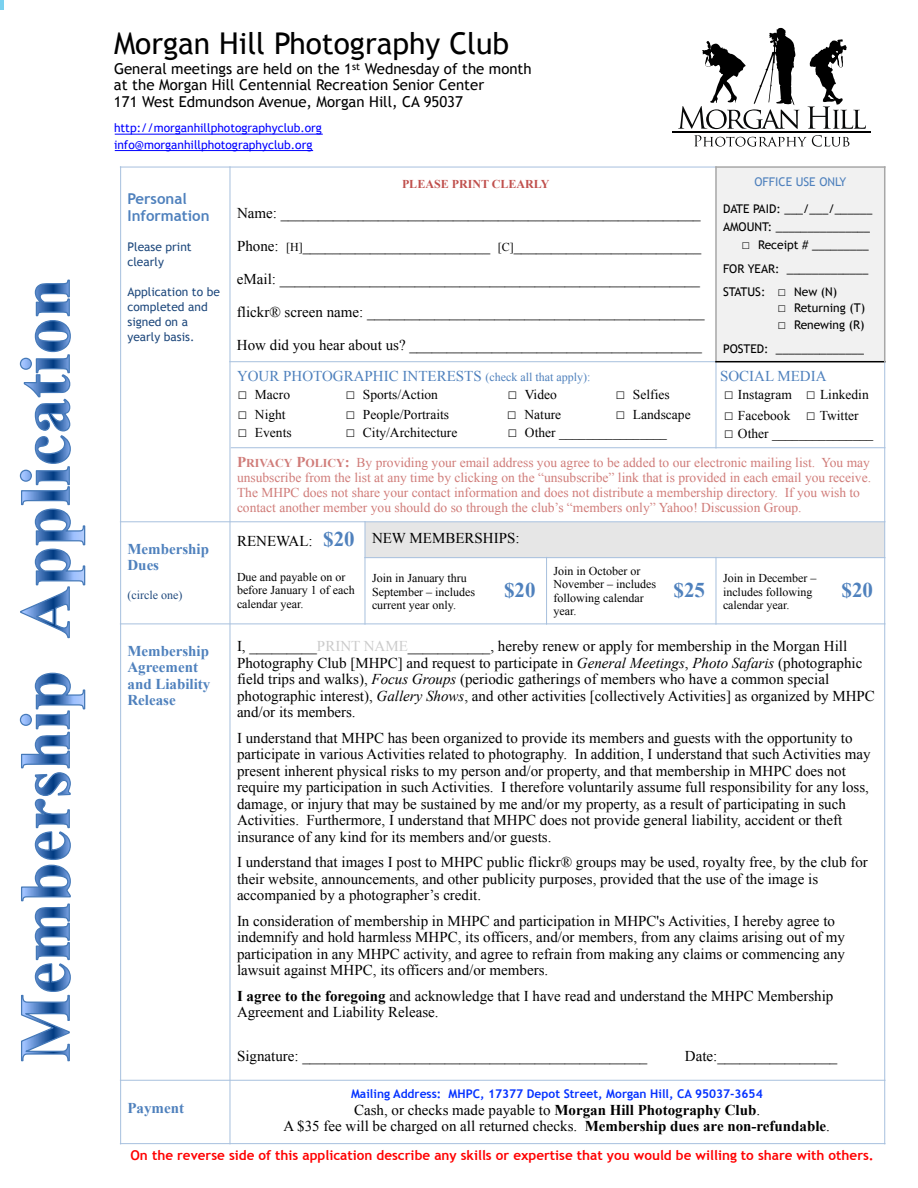
<style>
.page{position:relative;width:918px;height:1188px;background:#fff}
.page>*{position:absolute;margin:0;border:0;box-sizing:border-box;transform-origin:0 0}
.t1{font:30px "Trebuchet MS";color:#000}
.t2{font:700 21px "Times New Roman";color:#4f81bd}
.t3{font:15px/16.5px "Times New Roman";color:#000}
.t4{font:15px/16.5px "Trebuchet MS";color:#000}
.t5{font:700 15px/16.5px "Times New Roman";color:#4f81bd}
.t6{font:15px "Times New Roman";color:#4f81bd}
.t7{font:700 15px/16.5px "Trebuchet MS";color:#4f81bd}
.t8{font:13.5px/15px "Times New Roman";color:#d07c79;text-align:right}
.t9{font:13.5px/21px "Times New Roman";color:#000}
.t10{font:700 13.5px "Trebuchet MS";color:#f00}
.t11{font:12px/13.5px "Times New Roman";color:#000}
.t12{font:12px/22.5px "Trebuchet MS";color:#000}
.t13{font:12px/16.5px "Trebuchet MS";color:#00f}
.t14{font:12px/15px "Trebuchet MS";color:#1f497d}
.t15{font:700 12px "Trebuchet MS";color:#0432ff}
.t16{font:700 12px "Times New Roman";color:#c0504d}
.t17{font:12px "Trebuchet MS";color:#4f81bd}
.t18{font:12px "Times New Roman";color:#1f497d}
.s1{font-size:12px}
.s2{color:#000}
.s3{font-weight:700;font-size:15px}
.s4{font-weight:700;font-size:12px}
.s5{font-weight:700;font-size:21px;color:#4f81bd}
.s6{color:#cbcbcb}
.s7{font-style:italic}
.s8{font-weight:700}
</style>
<div class="page">
<hr style="left:0;top:0;width:4px;height:469px;background:#7ad1ef">
<div style="left:0;top:11px;width:918px;height:1177px;background:#fff"></div>
<svg style="left:672px;top:28px;width:199px;height:118px"></svg>
<hr style="left:115px;top:134px;width:208px;height:1px;background:#00f">
<hr style="left:115px;top:150px;width:198px;height:1px;background:#00f">
<div style="left:716px;top:167px;width:169px;height:195px;background:#f1f1f1"></div>
<div style="left:365px;top:522px;width:520px;height:36px;background:#e6e6e6"></div>
<hr style="left:230px;top:166px;width:1px;height:458px;background:#a7c0de">
<hr style="left:230px;top:624px;width:1px;height:520px;background:#a7c0de">
<hr style="left:365px;top:521px;width:1px;height:104px;background:#a7c0de">
<hr style="left:546px;top:557px;width:1px;height:68px;background:#a7c0de">
<hr style="left:715px;top:166px;width:2px;height:196px;background:#a7a7a7">
<hr style="left:716px;top:362px;width:1px;height:86px;background:#a7c0de">
<hr style="left:716px;top:557px;width:1px;height:68px;background:#a7c0de">
<hr style="left:229px;top:361px;width:486px;height:1px;background:#a7c0de">
<hr style="left:715px;top:361px;width:170px;height:1px;background:#000">
<hr style="left:231px;top:447px;width:485px;height:1px;background:#a7c0de">
<hr style="left:716px;top:447px;width:169px;height:1px;background:#a7c0de">
<hr style="left:120px;top:521px;width:765px;height:1px;background:#a7c0de">
<hr style="left:364px;top:557px;width:521px;height:1px;background:#a7c0de">
<hr style="left:120px;top:624px;width:765px;height:1px;background:#a7c0de">
<hr style="left:120px;top:1080px;width:765px;height:1px;background:#a7c0de">
<hr style="left:120px;top:166px;width:1px;height:458px;background:#a7c0de">
<hr style="left:120px;top:624px;width:1px;height:520px;background:#a7c0de">
<hr style="left:884px;top:166px;width:1px;height:196px;background:#a7a7a7">
<hr style="left:884px;top:362px;width:1px;height:86px;background:#a7c0de">
<hr style="left:884px;top:448px;width:1px;height:696px;background:#a7c0de">
<hr style="left:120px;top:167px;width:595px;height:1px;background:#a7c0de">
<hr style="left:715px;top:166px;width:170px;height:2px;background:#a7a7a7">
<hr style="left:120px;top:1143px;width:765px;height:1px;background:#a7c0de">
<svg style="left:19px;top:279px;width:67px;height:783px"></svg>
<h1 class="t1" style="left:114px;top:26px;width:397px">Morgan Hill Photography Club</h1>
<p class="t4" style="left:114px;top:60px;width:419px">General meetings are held on the 1<sup>st</sup> Wednesday of the month at the Morgan Hill Centennial Recreation Senior Center<br>171 West Edmundson Avenue, Morgan Hill, CA 95037</p>
<p class="t13" style="left:114px;top:120px;width:209px">http://morganhillphotographyclub.org info@morganhillphotographyclub.org</p>
<p class="t7" style="left:128px;top:191px;width:84px">Personal<br>Information</p>
<p class="t14" style="left:128px;top:239px;width:66px">Please print clearly</p>
<p class="t14" style="left:128px;top:284px;width:94px">Application to be completed and signed on a yearly basis.</p>
<p class="t16" style="left:402px;top:175px;width:149px">PLEASE PRINT CLEARLY</p>
<p class="t3" style="left:237px;top:204px;width:465px">Name: ________________________________________________________</p>
<p class="t3" style="left:237px;top:237px;width:466px">Phone: <span class="s1">[H]</span>_________________________ <span class="s1">[C]</span>_________________________</p>
<p class="t3" style="left:237px;top:270px;width:464px">eMail: ________________________________________________________</p>
<p class="t3" style="left:237px;top:303px;width:469px">flickr® screen name: _____________________________________________</p>
<p class="t3" style="left:237px;top:336px;width:466px">How did you hear about us? _______________________________________</p>
<p class="t17" style="left:754px;top:175px;width:93px">OFFICE USE ONLY</p>
<p class="t12" style="left:723px;top:198px;width:151px">DATE PAID: ___/___/______</p>
<p class="t12" style="left:723px;top:216px;width:149px">AMOUNT: _______________</p>
<p class="t12" style="left:741px;top:234px;width:129px">☐ Receipt # _________</p>
<p class="t12" style="left:723px;top:258px;width:147px">FOR YEAR: _____________<br>STATUS: ☐ New (N)</p>
<p class="t12" style="left:777px;top:300px;width:90px;line-height:16.5px">☐ Returning (T) ☐ Renewing (R)</p>
<p class="t12" style="left:723px;top:337px;width:142px">POSTED: ______________</p>
<p class="t5" style="left:128px;top:540px;width:83px">Membership<br>Dues</p>
<p class="t18" style="left:128px;top:587px;width:56px">(circle one)</p>
<p class="t6" style="left:720px;top:366px;width:108px">SOCIAL MEDIA</p>
<p class="t9" style="left:723px;top:384px;width:147px">☐ Instagram ☐ Linkedin ☐ Facebook ☐ Twitter</p>
<p class="t8" style="left:237px;top:419px;width:638px;line-height:28.5px"><span class="s2">☐ Other _______________<br></span><span class="s3">P</span><span class="s4">RIVACY</span> <span class="s3">P</span><span class="s4">OLICY</span><span class="s3">:</span> By providing your email address you agree to be added to our electronic mailing list. You may</p>
<p class="t8" style="left:237px;top:470px;width:636px;text-align:left">unsubscribe from the list at any time by clicking on the “unsubscribe” link that is provided in each email you receive.<br>The MHPC does not share your contact information and does not distribute a membership directory. If you wish to contact another member you should do so through the club’s “members only” Yahoo! Discussion Group.</p>
<p class="t6" style="left:237px;top:366px;width:355px">YOUR PHOTOGRAPHIC INTERESTS <span class="s1">(check all that apply):</span></p>
<p class="t9" style="left:237px;top:384px;width:55px">☐ Macro</p>
<p class="t9" style="left:345px;top:384px;width:94px">☐ Sports/Action</p>
<p class="t9" style="left:507px;top:384px;width:51px">☐ Video</p>
<p class="t9" style="left:615px;top:384px;width:56px">☐ Selfies</p>
<p class="t9" style="left:237px;top:404px;width:50px">☐ Night</p>
<p class="t9" style="left:345px;top:404px;width:106px">☐ People/Portraits</p>
<p class="t9" style="left:507px;top:404px;width:56px">☐ Nature</p>
<p class="t9" style="left:615px;top:404px;width:77px">☐ Landscape</p>
<p class="t9" style="left:237px;top:422px;width:56px">☐ Events</p>
<p class="t9" style="left:345px;top:422px;width:114px">☐ City/Architecture</p>
<p class="t9" style="left:507px;top:422px;width:162px">☐ Other ________________</p>
<p class="t3" style="left:237px;top:530px;width:284px">RENEWAL: <span class="s5">$20</span> NEW MEMBERSHIPS:</p>
<p class="t11" style="left:237px;top:570px;width:119px">Due and payable on or before January 1 of each calendar year.</p>
<p class="t11" style="left:372px;top:571px;width:105px">Join in January thru<br>September – includes current year only.</p>
<h2 class="t2" style="left:504px;top:576px;width:33px">$20</h2>
<p class="t11" style="left:554px;top:564px;width:104px">Join in October or<br>November – includes following calendar year.</p>
<h2 class="t2" style="left:674px;top:576px;width:33px">$25</h2>
<p class="t11" style="left:723px;top:571px;width:95px">Join in December – includes following calendar year.</p>
<h2 class="t2" style="left:842px;top:576px;width:33px">$20</h2>
<p class="t5" style="left:128px;top:642px;width:84px">Membership<br>Agreement and Liability<br>Release</p>
<p class="t3" style="left:237px;top:638px;width:639px">I, _________<span class="s6">PRINT NAME</span>___________, hereby renew or apply for membership in the Morgan Hill Photography Club [MHPC] and request to participate in <span class="s7">General Meetings</span>, <span class="s7">Photo Safaris</span> (photographic field trips and walks), <span class="s7">Focus Groups</span> (periodic gatherings of members who have a common special photographic interest), <span class="s7">Gallery Shows</span>, and other activities [collectively Activities] as organized by MHPC and/or its members.</p>
<p class="t3" style="left:237px;top:729px;width:635px">I understand that MHPC has been organized to provide its members and guests with the opportunity to participate in various Activities related to photography. In addition, I understand that such Activities may present inherent physical risks to my person and/or property, and that membership in MHPC does not require my participation in such Activities. I therefore voluntarily assume full responsibility for any loss, damage, or injury that may be sustained by me and/or my property, as a result of participating in such Activities. Furthermore, I understand that MHPC does not provide general liability, accident or theft insurance of any kind for its members and/or guests.</p>
<p class="t3" style="left:237px;top:854px;width:632px">I understand that images I post to MHPC public flickr® groups may be used, royalty free, by the club for their website, announcements, and other publicity purposes, provided that the use of the image is accompanied by a photographer’s credit.</p>
<p class="t3" style="left:237px;top:912px;width:610px">In consideration of membership in MHPC and participation in MHPC's Activities, I hereby agree to indemnify and hold harmless MHPC, its officers, and/or members, from any claims arising out of my participation in any MHPC activity, and agree to refrain from making any claims or commencing any lawsuit against MHPC, its officers and/or members.</p>
<p class="t3" style="left:237px;top:987px;width:598px"><span class="s8">I agree to the foregoing</span> and acknowledge that I have read and understand the MHPC Membership<br>Agreement and Liability Release.</p>
<p class="t3" style="left:237px;top:1047px;width:412px">Signature: ______________________________________________</p>
<p class="t3" style="left:685px;top:1047px;width:154px">Date:________________</p>
<p class="t5" style="left:128px;top:1100px;width:58px">Payment</p>
<p class="t15" style="left:351px;top:1087px;width:413px">Mailing Address: MHPC, 17377 Depot Street, Morgan Hill, CA 95037-3654</p>
<p class="t3" style="left:284px;top:1101px;width:548px;text-align:center">Cash, or checks made payable to <span class="s8">Morgan Hill Photography Club</span>.<br>A $35 fee will be charged on all returned checks. <span class="s8">Membership dues are non-refundable</span>.</p>
<p class="t10" style="left:130px;top:1147px;width:745px">On the reverse side of this application describe any skills or expertise that you would be willing to share with others.</p>
</div>
